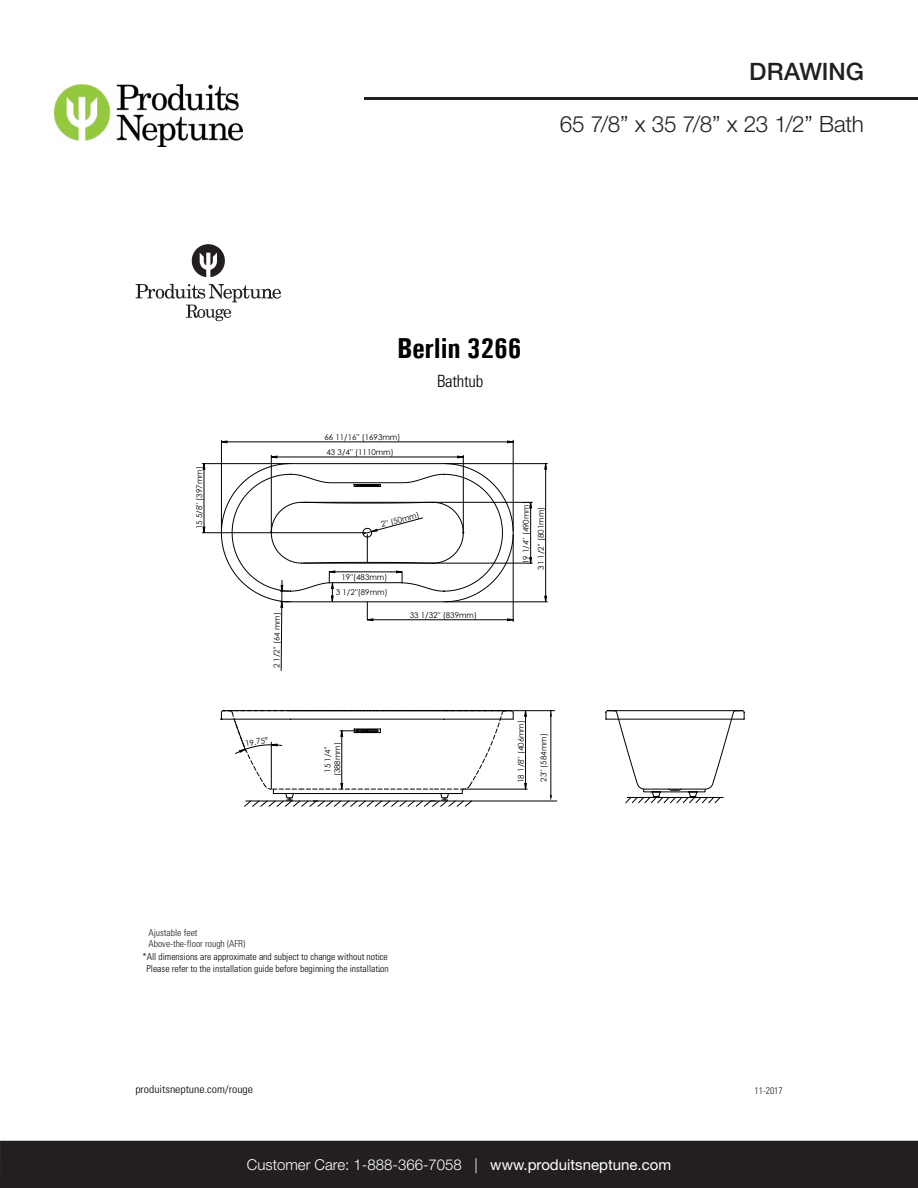
<style>
.page{position:relative;width:918px;height:1188px;background:#fff}
.page>*{position:absolute;margin:0;border:0;box-sizing:border-box;transform-origin:0 0}
.t1{font:700 28.95px "Univers Condensed";letter-spacing:-.005em;color:#000001}
.t2{font:500 24px "Helvetica Neue LT Std";letter-spacing:-.005em;color:#231f20}
.t3{font:300 22.5px "Helvetica Neue LT Std";letter-spacing:-.01em;color:#231f20}
.t4{font:300 condensed 16.8px "Univers";letter-spacing:-.015em;color:#000001}
.t5{font:300 15px "Helvetica Neue LT Std";color:#fff}
.t6{font:300 condensed 13.2px "Univers";color:#000001}
.t7{font:300 condensed 10.8px "Univers";color:#000001;scale:1.09 1}
.t8{font:300 condensed 9.6px/11.6px "Univers";color:#000001;text-align:center}
.t9{font:300 condensed 9.6px/11.6px "Univers";color:#231f20}
.t10{font:7.95px/9.4px "Century Gothic";color:#000;text-align:center}
.t11{font:7.95px "Century Gothic";color:#000001}
.s1{font-weight:400}
</style>
<div class="page">
<hr style="left:0;top:0;width:1px;height:1148px;background:#ececee">
<div style="left:0;top:1141px;width:918px;height:47px;background:#231f20"></div>
<hr style="left:364px;top:97px;width:554px;height:2px;background:#231f20">
<img style="left:54px;top:84px;width:189px;height:62px">
<svg style="left:191px;top:244px;width:34px;height:33px"></svg>
<svg style="left:136px;top:284px;width:145px;height:37px"></svg>
<hr style="left:513px;top:710px;width:42px;height:1px;background:#000">
<hr style="left:465px;top:789px;width:62px;height:1px;background:#000">
<hr style="left:551px;top:711px;width:1px;height:86px;background:#000">
<hr style="left:446px;top:463px;width:101px;height:1px;background:#000">
<hr style="left:446px;top:602px;width:101px;height:1px;background:#000">
<hr style="left:202px;top:463px;width:87px;height:1px;background:#000">
<hr style="left:202px;top:532px;width:164px;height:1px;background:#000">
<hr style="left:221px;top:440px;width:1px;height:91px;background:#000">
<hr style="left:513px;top:440px;width:1px;height:91px;background:#000">
<svg style="left:524px;top:710px;width:3px;height:80px"></svg>
<svg style="left:203px;top:464px;width:344px;height:138px"></svg>
<svg style="left:221px;top:441px;width:292px;height:14px"></svg>
<hr style="left:246px;top:801px;width:311px;height:1px;background:#000001">
<svg style="left:220px;top:710px;width:294px;height:97px"></svg>
<div style="left:273px;top:789px;width:190px;height:5px;border:1px solid #000001"></div>
<svg style="left:550px;top:795px;width:2px;height:6px"></svg>
<svg style="left:550px;top:711px;width:2px;height:6px"></svg>
<svg style="left:605px;top:710px;width:140px;height:94px"></svg>
<div style="left:643px;top:789px;width:62px;height:3px;border:1px solid #000001"></div>
<svg style="left:221px;top:455px;width:293px;height:216px"></svg>
<h2 class="t2" style="left:749px;top:57px;width:116px">DRAWING</h2>
<h3 class="t3" style="left:560px;top:110px;width:306px">65 7/8” x 35 7/8” x 23 1/2” Bath</h3>
<h1 class="t1" style="left:397px;top:331px;width:126px">Berlin 3266</h1>
<p class="t10" style="left:195px;top:529px;width:64px;rotate:-90deg">15 5/8'' (397mm)</p>
<p class="t10" style="left:271px;top:668px;width:58px;rotate:-89deg">2 46(' ' 2/1 m m )</p>
<p class="t11" style="left:244px;top:738px;width:25px;rotate:-10deg">19.75°</p>
<p class="t10" style="left:324px;top:432px;width:77px">66 11/16'' (1693mm)</p>
<p class="t11" style="left:327px;top:447px;width:69px">43 3/4'' (1110mm)</p>
<h3 class="t4" style="left:437px;top:371px;width:48px">Bathtub</h3>
<p class="t10" style="left:380px;top:520px;width:41px;rotate:-15deg">2'' (50mm)</p>
<p class="t10" style="left:341px;top:573px;width:48px">19''(483mm)</p>
<p class="t10" style="left:336px;top:587px;width:53px">3 1/2''(89mm)</p>
<p class="t10" style="left:410px;top:610px;width:69px">33 1/32'' (839mm)</p>
<p class="t10" style="left:521px;top:564px;width:64px;rotate:-90deg">19 1/4'' (490mm)</p>
<p class="t10" style="left:536px;top:570px;width:64px;rotate:-90deg">31 1/2'' (801mm)</p>
<p class="t10" style="left:516px;top:783px;width:64px;rotate:-90deg">18 1/8'' (406mm)</p>
<p class="t10" style="left:323px;top:776px;width:36px;rotate:-90deg">15 1/4'' (388mm)</p>
<p class="t10" style="left:539px;top:782px;width:50px;rotate:-90deg">23'' (584mm)</p>
<p class="t9" style="left:148px;top:927px;width:98px">Ajustable feet<br>Above-the-floor rough (AFR)</p>
<p class="t8" style="left:142px;top:951px;width:248px">*All dimensions are approximate and subject to change without notice<br>Please refer to the installation guide before beginning the installation</p>
<h3 class="t6" style="left:378px;top:959px;width:4px">.</h3>
<h3 class="t7" style="left:135px;top:1082px;width:109px">produitsneptune.com/rouge</h3>
<p class="t9" style="left:755px;top:1085px;width:30px">11-2017</p>
<h3 class="t5" style="left:247px;top:1155px;width:426px">Customer Care: 1-888-366-7058 | <span class="s1">www.produitsneptune.com</span></h3>
</div>
